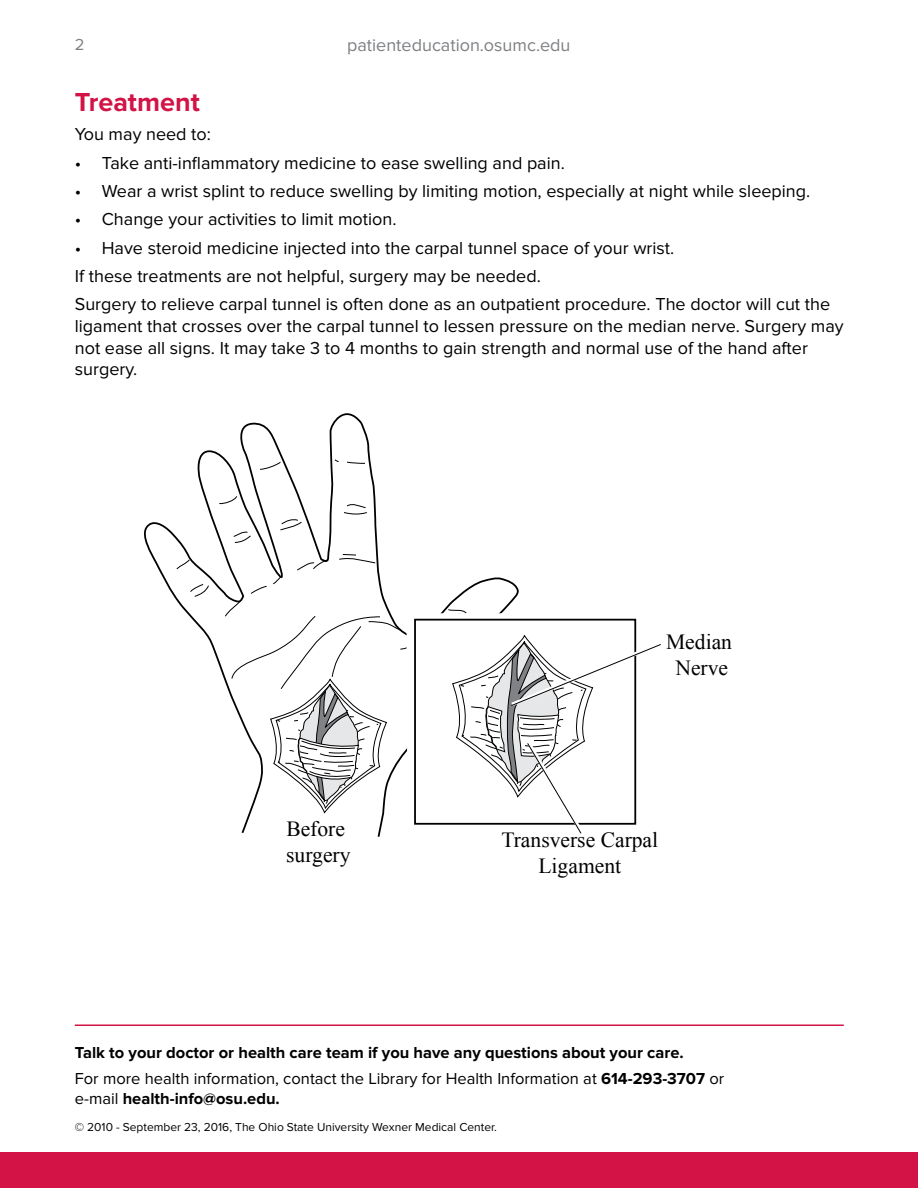
<style>
.page{position:relative;width:918px;height:1188px;background:#fff}
.page>*{position:absolute;margin:0;border:0;box-sizing:border-box;transform-origin:0 0}
.t1{font:700 27px "Proxima Nova";color:#d31245}
.t2{font:21.6px/26px "Times New Roman";color:#000;text-align:center}
.t3{font:18px/28.3px "Proxima Nova";color:#000}
.t4{font:18px "Proxima Nova";color:#7e8083}
.t5{font:700 16.5px/26.5px "Proxima Nova";color:#000}
.t6{font:16.5px "Proxima Nova";color:#7e8083}
.t7{font:12px "Proxima Nova";color:#000}
.s1{font-weight:400}
</style>
<div class="page">
<hr style="left:75px;top:1024px;width:769px;height:2px;background:#d31245">
<div style="left:0;top:1152px;width:918px;height:36px;background:#d31245"></div>
<svg style="left:143px;top:413px;width:376px;height:269px"></svg>
<svg style="left:273px;top:577px;width:8px;height:8px"></svg>
<svg style="left:297px;top:559px;width:32px;height:12px"></svg>
<svg style="left:339px;top:554px;width:37px;height:10px"></svg>
<svg style="left:250px;top:586px;width:17px;height:8px"></svg>
<svg style="left:176px;top:559px;width:14px;height:11px"></svg>
<svg style="left:190px;top:584px;width:19px;height:13px"></svg>
<svg style="left:233px;top:531px;width:18px;height:12px"></svg>
<svg style="left:219px;top:496px;width:18px;height:8px"></svg>
<svg style="left:260px;top:461px;width:21px;height:9px"></svg>
<svg style="left:280px;top:518px;width:22px;height:13px"></svg>
<svg style="left:346px;top:462px;width:20px;height:2px"></svg>
<svg style="left:334px;top:459px;width:5px;height:3px"></svg>
<svg style="left:343px;top:503px;width:24px;height:12px"></svg>
<svg style="left:225px;top:600px;width:436px;height:237px"></svg>
<p class="t6" style="left:75px;top:35px;width:11px">2</p>
<p class="t4" style="left:347px;top:35px;width:225px">patienteducation.osumc.edu</p>
<h1 class="t1" style="left:75px;top:87px;width:127px">Treatment</h1>
<p class="t3" style="left:75px;top:120px;width:138px">You may need to:</p>
<p class="t3" style="left:75px;top:149px;width:492px">• Take anti-inflammatory medicine to ease swelling and pain.</p>
<p class="t3" style="left:75px;top:177px;width:737px">• Wear a wrist splint to reduce swelling by limiting motion, especially at night while sleeping.</p>
<p class="t3" style="left:75px;top:205px;width:323px">• Change your activities to limit motion.</p>
<p class="t3" style="left:75px;top:234px;width:757px">• Have steroid medicine injected into the carpal tunnel space of your wrist.<br>If these treatments are not helpful, surgery may be needed.<br>Surgery to relieve carpal tunnel is often done as an outpatient procedure. The doctor will cut the</p>
<p class="t3" style="left:75px;top:315px;width:770px;line-height:21.6px">ligament that crosses over the carpal tunnel to lessen pressure on the median nerve. Surgery may not ease all signs. It may take 3 to 4 months to gain strength and normal use of the hand after surgery.</p>
<p class="t2" style="left:666px;top:628px;width:67px">Median<br>Nerve</p>
<p class="t2" style="left:286px;top:815px;width:66px;text-align:left">Before surgery</p>
<p class="t2" style="left:501px;top:826px;width:158px">Transverse Carpal<br>Ligament</p>
<p class="t5" style="left:75px;top:1039px;width:651px">Talk to your doctor or health care team if you have any questions about your care.<br><span class="s1">For more health information, contact the Library for Health Information at</span> 614-293-3707 <span class="s1">or</span></p>
<p class="t5" style="left:75px;top:1086px;width:207px"><span class="s1">e-mail</span> health-info@osu.edu.</p>
<p class="t7" style="left:75px;top:1120px;width:424px">© 2010 - September 23, 2016, The Ohio State University Wexner Medical Center.</p>
</div>
